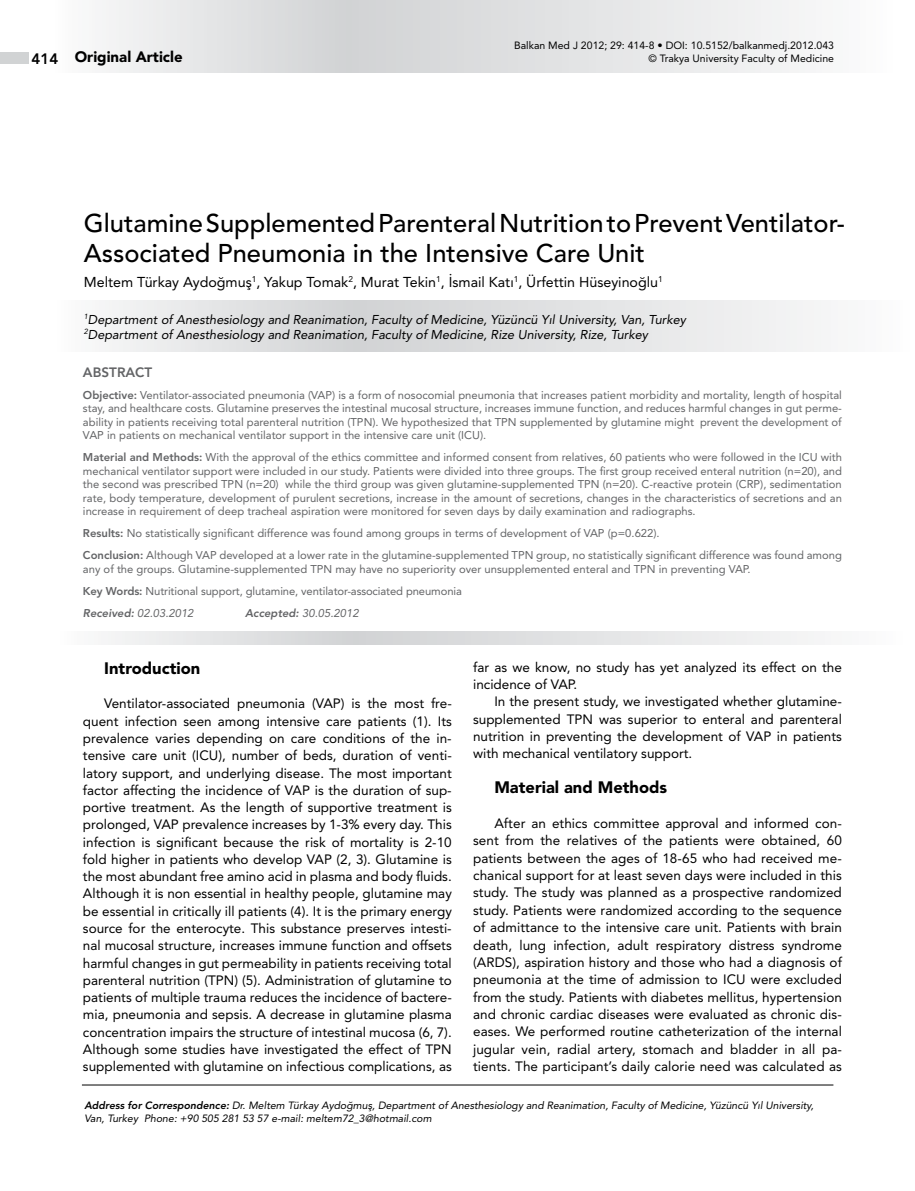
<style>
.page{position:relative;width:915px;height:1191px;background:#fff}
.page>*{position:absolute;margin:0;border:0;box-sizing:border-box;transform-origin:0 0}
.t1{font:500 25.5px/30px "Avenir LT Std";color:#000}
.t2{font:900 16.5px "Avenir LT Std";color:#000}
.t3{font:900 15px "Avenir LT Std";color:#000}
.t4{font:14.25px "Avenir LT Std";color:#000}
.t5{font:13.5px/17.2px "Avenir LT Std";color:#000;text-align:justify}
.t6{font:800 13.5px "Avenir LT Std";color:#636466}
.t7{font:italic 12.75px/15px "Avenir LT Std";color:#000}
.t8{font:11.25px/13.5px "Avenir LT Std";color:#636466;text-align:justify}
.t9{font:italic 11.25px "Avenir LT Std";color:#636466}
.t10{font:italic 10.5px/12.8px "Avenir LT Std";color:#000}
.t11{font:10.5px/13.2px "Avenir LT Std";color:#000;text-align:right}
.s1{font-weight:800}
.s2{font-weight:800;font-style:italic}
.s3{font-style:italic}
</style>
<div class="page">
<svg style="left:102px;top:0;width:703px;height:72px"></svg>
<div style="left:0;top:53px;width:29px;height:11px;background:#d1d3d4"></div>
<hr style="left:82px;top:1084px;width:751px;height:1px;background:#000">
<svg style="left:108px;top:631px;width:706px;height:13px"></svg>
<svg style="left:105px;top:301px;width:716px;height:51px"></svg>
<p class="t3" style="left:32px;top:48px;width:152px"><span class="s1">414</span> Original Article</p>
<p class="t11" style="left:514px;top:38px;width:321px">Balkan Med J 2012; 29: 414-8 • DOI: 10.5152/balkanmedj.2012.043 © Trakya University Faculty of Medicine</p>
<h1 class="t1" style="left:84px;top:208px;width:762px">GlutamineSupplementedParenteralNutritiontoPreventVentilator-<br>Associated Pneumonia in the Intensive Care Unit</h1>
<p class="t4" style="left:84px;top:274px;width:580px">Meltem Türkay Aydoğmuş<sup>1</sup>, Yakup Tomak<sup>2</sup>, Murat Tekin<sup>1</sup>, İsmail Katı<sup>1</sup>, Ürfettin Hüseyinoğlu<sup>1</sup></p>
<p class="t7" style="left:84px;top:312px;width:603px"><sup>1</sup>Department of Anesthesiology and Reanimation, Faculty of Medicine, Yüzüncü Yıl University, Van, Turkey<br><sup>2</sup>Department of Anesthesiology and Reanimation, Faculty of Medicine, Rize University, Rize, Turkey</p>
<p class="t6" style="left:83px;top:364px;width:71px">ABSTRACT</p>
<p class="t8" style="left:83px;top:388px;width:760px"><span class="s1">Objective:</span> Ventilator-associated pneumonia (VAP) is a form of nosocomial pneumonia that increases patient morbidity and mortality, length of hospital stay, and healthcare costs. Glutamine preserves the intestinal mucosal structure, increases immune function, and reduces harmful changes in gut perme&shy;ability in patients receiving total parenteral nutrition (TPN). We hypothesized that TPN supplemented by glutamine might prevent the development of VAP in patients on mechanical ventilator support in the intensive care unit (ICU).</p>
<p class="t8" style="left:83px;top:450px;width:760px"><span class="s1">Material and Methods:</span> With the approval of the ethics committee and informed consent from relatives, 60 patients who were followed in the ICU with mechanical ventilator support were included in our study. Patients were divided into three groups. The first group received enteral nutrition (n=20), and the second was prescribed TPN (n=20) while the third group was given glutamine-supplemented TPN (n=20). C-reactive protein (CRP), sedimentation rate, body temperature, development of purulent secretions, increase in the amount of secretions, changes in the characteristics of secretions and an increase in requirement of deep tracheal aspiration were monitored for seven days by daily examination and radiographs.</p>
<p class="t8" style="left:83px;top:522px;width:760px;line-height:22px"><span class="s1">Results:</span> No statistically significant difference was found among groups in terms of development of VAP (p=0.622).<br><span class="s1">Conclusion:</span> Although VAP developed at a lower rate in the glutamine-supplemented TPN group, no statistically significant difference was found among</p>
<p class="t8" style="left:83px;top:558px;width:669px;line-height:22px;text-align:left">any of the groups. Glutamine-supplemented TPN may have no superiority over unsupplemented enteral and TPN in preventing VAP.<br><span class="s1">Key Words:</span> Nutritional support, glutamine, ventilator-associated pneumonia<br><span class="s2">Received:</span> <span class="s3">02.03.2012</span></p>
<p class="t9" style="left:245px;top:606px;width:115px"><span class="s1">Accepted:</span> 30.05.2012</p>
<p class="t5" style="left:473px;top:658px;width:370px">far as we know, no study has yet analyzed its effect on the incidence of VAP.</p>
<p class="t5" style="left:473px;top:693px;width:370px;text-indent:21px">In the present study, we investigated whether glutamine&shy;supplemented TPN was superior to enteral and parenteral nutrition in preventing the development of VAP in patients with mechanical ventilatory support.</p>
<p class="t2" style="left:494px;top:777px;width:174px">Material and Methods</p>
<p class="t5" style="left:473px;top:814px;width:370px;text-indent:21px">After an ethics committee approval and informed con&shy;sent from the relatives of the patients were obtained, 60 patients between the ages of 18-65 who had received me&shy;chanical support for at least seven days were included in this study. The study was planned as a prospective randomized study. Patients were randomized according to the sequence of admittance to the intensive care unit. Patients with brain death, lung infection, adult respiratory distress syndrome (ARDS), aspiration history and those who had a diagnosis of pneumonia at the time of admission to ICU were excluded from the study. Patients with diabetes mellitus, hypertension and chronic cardiac diseases were evaluated as chronic dis&shy;eases. We performed routine catheterization of the internal jugular vein, radial artery, stomach and bladder in all pa&shy;tients. The participant’s daily calorie need was calculated as</p>
<p class="t10" style="left:84px;top:1099px;width:730px"><span class="s1">Address for Correspondence:</span> Dr. Meltem Türkay Aydoğmuş, Department of Anesthesiology and Reanimation, Faculty of Medicine, Yüzüncü Yıl University,<br>Van, Turkey Phone: +90 505 281 53 57 e-mail: meltem72_3@hotmail.com</p>
<p class="t2" style="left:104px;top:658px;width:97px">Introduction</p>
<p class="t5" style="left:83px;top:695px;width:370px;text-indent:21px">Ventilator-associated pneumonia (VAP) is the most fre&shy;quent infection seen among intensive care patients (1). Its prevalence varies depending on care conditions of the in&shy;tensive care unit (ICU), number of beds, duration of venti&shy;latory support, and underlying disease. The most important factor affecting the incidence of VAP is the duration of sup&shy;portive treatment. As the length of supportive treatment is prolonged, VAP prevalence increases by 1-3% every day. This infection is significant because the risk of mortality is 2-10 fold higher in patients who develop VAP (2, 3). Glutamine is the most abundant free amino acid in plasma and body fluids.<br>Although it is non essential in healthy people, glutamine may be essential in critically ill patients (4). It is the primary energy source for the enterocyte. This substance preserves intesti&shy;nal mucosal structure, increases immune function and offsets harmful changes in gut permeability in patients receiving total parenteral nutrition (TPN) (5). Administration of glutamine to patients of multiple trauma reduces the incidence of bactere&shy;mia, pneumonia and sepsis. A decrease in glutamine plasma concentration impairs the structure of intestinal mucosa (6, 7).<br>Although some studies have investigated the effect of TPN supplemented with glutamine on infectious complications, as</p>
</div>
